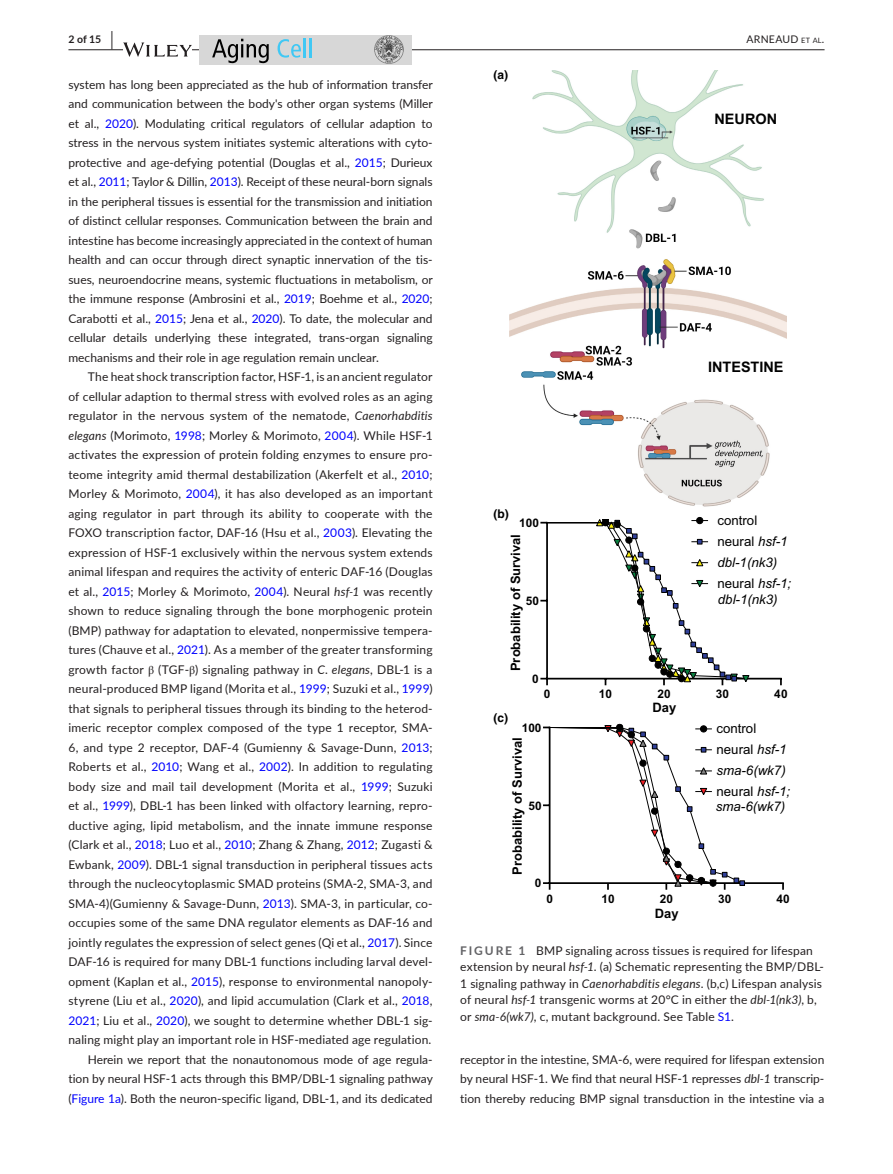
<style>
.page{position:relative;width:893px;height:1174px;background:#fff}
.page>*{position:absolute;margin:0;border:0;box-sizing:border-box;transform-origin:0 0}
.t1{font:700 14.4px "Arial";color:#000}
.t2{font:italic 13.2px/20.9px "Arial";color:#000}
.t3{font:700 13.05px "Arial";color:#000}
.t4{font:700 12.9px "Arial";color:#000}
.t5{font:12px/19.5px "Lato";letter-spacing:.015em;color:#231f20;text-align:justify}
.t6{font:700 12px "Helvetica";color:#000}
.t7{font:700 11.85px "Arial";letter-spacing:.015em;color:#000}
.t8{font:10.5px "Lato";letter-spacing:.02em;color:#231f20}
.t9{font:700 10.5px "Lato";color:#231f20}
.s1{font-size:19.5px}
.s2{font-size:7.35px}
.s3{color:#00f}
.s4{font-style:italic}
.s5{font-family:"STIX"}
.s6{font-style:normal}
.s7{font-weight:700;color:#636366}
</style>
<div class="page">
<hr style="left:68px;top:49px;width:756px;height:1px;background:#231f20">
<svg style="left:123px;top:42px;width:69px;height:15px"></svg>
<div style="left:200px;top:35px;width:212px;height:29px;background:#d7d7d7"></div>
<svg style="left:212px;top:39px;width:57px;height:24px"></svg>
<svg style="left:278px;top:38px;width:33px;height:20px"></svg>
<img style="left:375px;top:35px;width:28px;height:29px">
<img style="left:509px;top:70px;width:277px;height:448px">
<svg style="left:780px;top:679px;width:2px;height:6px"></svg>
<hr style="left:546px;top:678px;width:236px;height:1px;background:#000">
<svg style="left:540px;top:518px;width:210px;height:167px"></svg>
<hr style="left:549px;top:882px;width:235px;height:2px;background:#000">
<svg style="left:543px;top:724px;width:202px;height:165px"></svg>
<div style="left:526px;top:490px;width:80px;height:17px;background:#fff"></div>
<div style="left:701px;top:104px;width:80px;height:17px;background:#fff"></div>
<p class="t9" style="left:68px;top:31px;width:46px">2 of 15 <span class="s1">|</span></p>
<p class="t8" style="left:746px;top:31px;width:79px">ARNEAUD <span class="s2">et al</span>.</p>
<p class="t5" style="left:68px;top:74px;width:366px">system has long been appreciated as the hub of information transfer and communication between the body's other organ systems (Miller et al., <span class="s3">2020</span>). Modulating critical regulators of cellular adaption to stress in the nervous system initiates systemic alterations with cyto&shy;protective and age-defying potential (Douglas et al., <span class="s3">2015</span>; Durieux et al., <span class="s3">2011</span>; Taylor &amp; Dillin, <span class="s3">2013</span>). Receipt of these neural-born signals in the peripheral tissues is essential for the transmission and initiation of distinct cellular responses. Communication between the brain and intestine has become increasingly appreciated in the context of human health and can occur through direct synaptic innervation of the tis&shy;sues, neuroendocrine means, systemic fluctuations in metabolism, or the immune response (Ambrosini et al., <span class="s3">2019</span>; Boehme et al., <span class="s3">2020</span>; Carabotti et al., <span class="s3">2015</span>; Jena et al., <span class="s3">2020</span>). To date, the molecular and cellular details underlying these integrated, trans-organ signaling mechanisms and their role in age regulation remain unclear.</p>
<p class="t5" style="left:68px;top:366px;width:366px;text-align:right">The heat shock transcription factor, HSF-1, is an ancient regulator<br>of cellular adaption to thermal stress with evolved roles as an aging regulator in the nervous system of the nematode, <span class="s4">Caenorhabditis elegans</span> (Morimoto, <span class="s3">1998</span>; Morley &amp; Morimoto, <span class="s3">2004</span>). While HSF-1 activates the expression of protein folding enzymes to ensure pro&shy;teome integrity amid thermal destabilization (Akerfelt et al., <span class="s3">2010</span>; Morley &amp; Morimoto, <span class="s3">2004</span>), it has also developed as an important aging regulator in part through its ability to cooperate with the FOXO transcription factor, DAF-16 (Hsu et al., <span class="s3">2003</span>). Elevating the expression of HSF-1 exclusively within the nervous system extends animal lifespan and requires the activity of enteric DAF-16 (Douglas et al., <span class="s3">2015</span>; Morley &amp; Morimoto, <span class="s3">2004</span>). Neural <span class="s4">hsf-1</span> was recently shown to reduce signaling through the bone morphogenic protein (BMP) pathway for adaptation to elevated, nonpermissive tempera&shy;tures (Chauve et al., <span class="s3">2021</span>). As a member of the greater transforming growth factor <span class="s5">β</span> (TGF-<span class="s5">β</span>) signaling pathway in <span class="s4">C. elegans</span>, DBL-1 is a neural-produced BMP ligand (Morita et al., <span class="s3">1999</span>; Suzuki et al., <span class="s3">1999</span>) that signals to peripheral tissues through its binding to the heterod&shy;imeric receptor complex composed of the type 1 receptor, SMA-6, and type 2 receptor, DAF-4 (Gumienny &amp; Savage-Dunn, <span class="s3">2013</span>; Roberts et al., <span class="s3">2010</span>; Wang et al., <span class="s3">2002</span>). In addition to regulating body size and mail tail development (Morita et al., <span class="s3">1999</span>; Suzuki et al., <span class="s3">1999</span>), DBL-1 has been linked with olfactory learning, repro&shy;ductive aging, lipid metabolism, and the innate immune response (Clark et al., <span class="s3">2018</span>; Luo et al., <span class="s3">2010</span>; Zhang &amp; Zhang, <span class="s3">2012</span>; Zugasti &amp; Ewbank, <span class="s3">2009</span>). DBL-1 signal transduction in peripheral tissues acts through the nucleocytoplasmic SMAD proteins (SMA-2, SMA-3, and SMA-4)(Gumienny &amp; Savage-Dunn, <span class="s3">2013</span>). SMA-3, in particular, co&shy;occupies some of the same DNA regulator elements as DAF-16 and jointly regulates the expression of select genes (Qi et al., <span class="s3">2017</span>). Since DAF-16 is required for many DBL-1 functions including larval devel&shy;opment (Kaplan et al., <span class="s3">2015</span>), response to environmental nanopoly&shy;styrene (Liu et al., <span class="s3">2020</span>), and lipid accumulation (Clark et al., <span class="s3">2018</span>, <span class="s3">2021</span>; Liu et al., <span class="s3">2020</span>), we sought to determine whether DBL-1 sig&shy;naling might play an important role in HSF-mediated age regulation.<br>Herein we report that the nonautonomous mode of age regula&shy;tion by neural HSF-1 acts through this BMP/DBL-1 signaling pathway (<span class="s3">Figure 1a</span>). Both the neuron-specific ligand, DBL-1, and its dedicated</p>
<p class="t6" style="left:494px;top:68px;width:16px">(a)</p>
<p class="t1" style="left:714px;top:109px;width:64px">NEURON</p>
<p class="t1" style="left:708px;top:357px;width:77px">INTESTINE</p>
<p class="t6" style="left:494px;top:507px;width:17px">(b)</p>
<p class="t2" style="left:717px;top:510px;width:75px"><span class="s6">control neural</span> hsf-1 dbl-1(nk3) <span class="s6">neural</span> hsf-1;</p>
<p class="t2" style="left:718px;top:589px;width:61px">dbl-1(nk3)</p>
<p class="t7" style="left:519px;top:514px;width:21px">100</p>
<p class="t4" style="left:507px;top:671px;width:139px;rotate:-90deg">Probability of Survival</p>
<p class="t7" style="left:526px;top:592px;width:15px">50</p>
<p class="t7" style="left:532px;top:670px;width:8px">0</p>
<p class="t7" style="left:544px;top:686px;width:8px">0</p>
<p class="t7" style="left:599px;top:686px;width:15px">10</p>
<p class="t7" style="left:657px;top:686px;width:15px">20</p>
<p class="t7" style="left:716px;top:686px;width:15px">30</p>
<p class="t7" style="left:774px;top:686px;width:15px">40</p>
<p class="t3" style="left:653px;top:698px;width:25px">Day</p>
<p class="t6" style="left:494px;top:710px;width:16px">(c)</p>
<p class="t7" style="left:522px;top:719px;width:21px">100</p>
<p class="t2" style="left:716px;top:718px;width:75px"><span class="s6">control neural</span> hsf-1 sma-6(wk7) <span class="s6">neural</span> hsf-1;</p>
<p class="t2" style="left:716px;top:796px;width:71px">sma-6(wk7)</p>
<p class="t4" style="left:508px;top:874px;width:139px;rotate:-90deg">Probability of Survival</p>
<p class="t7" style="left:528px;top:797px;width:15px">50</p>
<p class="t7" style="left:535px;top:875px;width:8px">0</p>
<p class="t7" style="left:546px;top:890px;width:8px">0</p>
<p class="t7" style="left:601px;top:890px;width:15px">10</p>
<p class="t7" style="left:660px;top:890px;width:15px">20</p>
<p class="t7" style="left:718px;top:890px;width:15px">30</p>
<p class="t7" style="left:776px;top:890px;width:15px">40</p>
<p class="t4" style="left:655px;top:904px;width:25px">Day</p>
<p class="t5" style="left:460px;top:941px;width:365px;line-height:16.5px;text-align:left"><span class="s7">FIGURE 1</span> BMP signaling across tissues is required for lifespan extension by neural <span class="s4">hsf-1</span>. (a) Schematic representing the BMP/DBL-1 signaling pathway in <span class="s4">Caenorhabditis elegans</span>. (b,c) Lifespan analysis of neural <span class="s4">hsf-1</span> transgenic worms at 20°C in either the <span class="s4">dbl-1(nk3)</span>, b, or <span class="s4">sma-6(wk7)</span>, c, mutant background. See Table <span class="s3">S1</span>.</p>
<p class="t5" style="left:460px;top:1049px;width:366px">receptor in the intestine, SMA-6, were required for lifespan extension by neural HSF-1. We find that neural HSF-1 represses <span class="s4">dbl-1</span> transcrip&shy;tion thereby reducing BMP signal transduction in the intestine via a</p>
</div>
